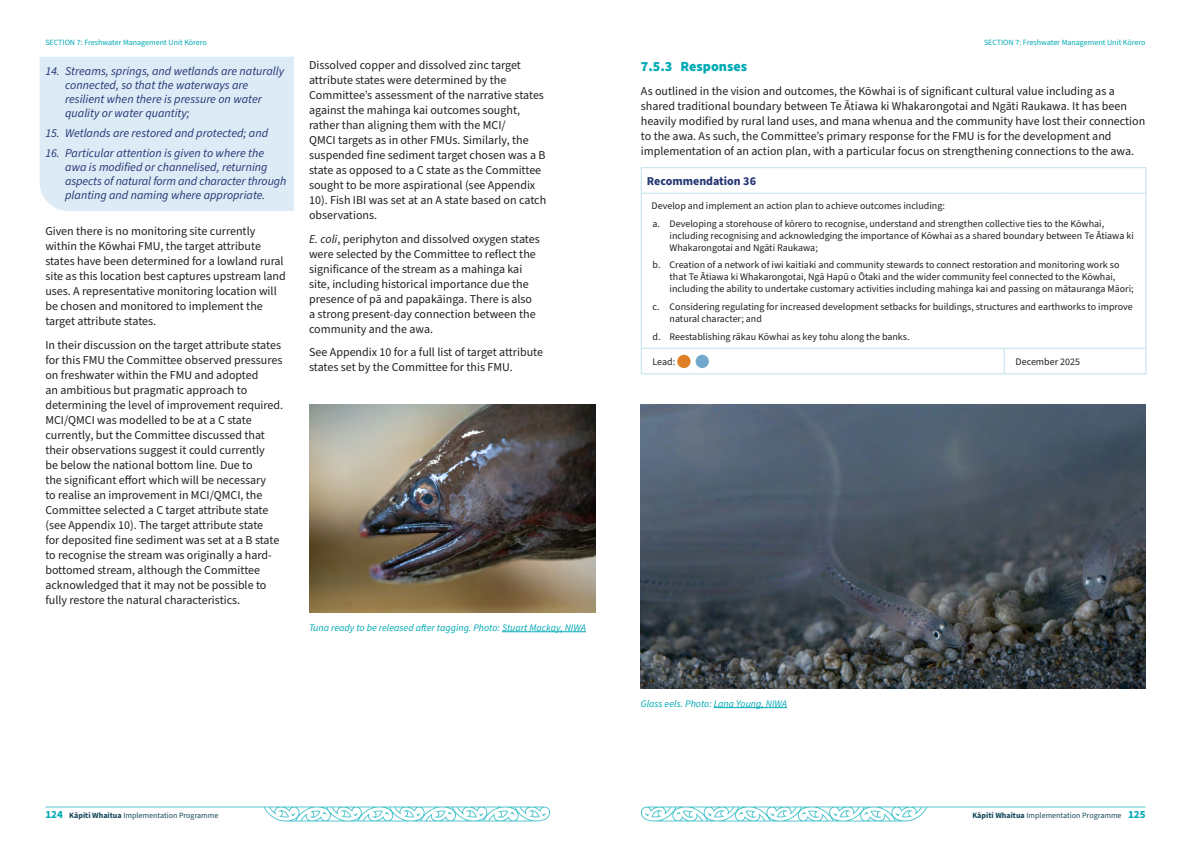
<style>
.page{position:relative;width:1191px;height:842px;background:#fff}
.page>*{position:absolute;margin:0;border:0;box-sizing:border-box;transform-origin:0 0}
._09_body_sub_2{font:900 14px "Source Sans Pro";color:#00aab5}
.Body_Copy_01{font:12px/15px "Source Sans Pro";color:#231f20}
.italic_table_bullet_1{font:italic 12px/14px "Source Sans Pro";color:#243673}
.body_sub_3{font:700 12px "Source Sans Pro";color:#243673}
.table_bullets_b{font:10px/12px "Source Sans Pro";color:#231f20}
._06_figure_title{font:italic 10px "Source Sans Pro";color:#00aab5}
.Table_Copy_Graphs{font:10px "Source Sans Pro";color:#231f20}
.t1{font:8px "Source Sans Pro";color:#1a4a5b}
.t2{font:8px "Source Sans Pro";color:#00aab5}
.s1{font-style:italic}
.s2{font-weight:700;font-size:11px;color:#00aab5}
.s3{font-weight:700}
</style>
<div class="page">
<div style="left:40px;top:57px;width:254px;height:154px;background:#ddebf7"></div>
<img style="left:641px;top:404px;width:504px;height:284px">
<hr style="left:714px;top:707px;width:73px;height:1px;background:#00aab5">
<svg style="left:45px;top:806px;width:506px;height:15px"></svg>
<svg style="left:640px;top:806px;width:505px;height:15px"></svg>
<img style="left:309px;top:404px;width:286px;height:208px">
<hr style="left:502px;top:631px;width:84px;height:1px;background:#00aab5">
<svg style="left:1145px;top:168px;width:1px;height:25px"></svg>
<hr style="left:1145px;top:194px;width:1px;height:154px;background:#bbe3e8">
<hr style="left:641px;top:193px;width:363px;height:1px;background:#bbe3e8">
<hr style="left:641px;top:194px;width:1px;height:154px;background:#bbe3e8">
<hr style="left:1004px;top:193px;width:142px;height:1px;background:#bbe3e8">
<hr style="left:641px;top:348px;width:363px;height:1px;background:#bbe3e8">
<hr style="left:1004px;top:348px;width:142px;height:1px;background:#bbe3e8">
<hr style="left:641px;top:167px;width:363px;height:1px;background:#bbe3e8">
<svg style="left:641px;top:168px;width:1px;height:25px"></svg>
<hr style="left:1004px;top:167px;width:142px;height:1px;background:#bbe3e8">
<svg style="left:641px;top:349px;width:1px;height:24px"></svg>
<hr style="left:641px;top:373px;width:363px;height:1px;background:#bbe3e8">
<svg style="left:1003px;top:349px;width:1px;height:24px"></svg>
<svg style="left:1145px;top:349px;width:1px;height:24px"></svg>
<hr style="left:1004px;top:373px;width:142px;height:1px;background:#bbe3e8">
<div style="left:677px;top:355px;width:13px;height:13px;background:#de8025;border-radius:50%"></div>
<div style="left:695px;top:355px;width:14px;height:13px;background:#73a9cb;border-radius:50%"></div>
<p class="t2" style="left:45px;top:37px;width:163px">SECTION 7: Freshwater Management Unit Kōrero</p>
<p class="t2" style="left:984px;top:37px;width:163px">SECTION 7: Freshwater Management Unit Kōrero</p>
<p class="italic_table_bullet_1" style="left:65px;top:64px;width:220px;text-indent:-20px">14. Streams, springs, and wetlands are naturally connected, so that the waterways are resilient when there is pressure on water quality or water quantity;</p>
<p class="italic_table_bullet_1" style="left:45px;top:126px;width:224px">15. Wetlands are restored and protected; and</p>
<p class="italic_table_bullet_1" style="left:65px;top:146px;width:223px;text-indent:-20px">16. Particular attention is given to where the awa is modified or channelised, returning aspects of natural form and character through planting and naming where appropriate.</p>
<p class="Body_Copy_01" style="left:45px;top:224px;width:242px">Given there is no monitoring site currently within the Kōwhai FMU, the target attribute states have been determined for a lowland rural site as this location best captures upstream land uses. A representative monitoring location will be chosen and monitored to implement the target attribute states.</p>
<p class="Body_Copy_01" style="left:45px;top:337px;width:239px">In their discussion on the target attribute states for this FMU the Committee observed pressures on freshwater within the FMU and adopted<br>an ambitious but pragmatic approach to determining the level of improvement required.<br>MCI/QMCI was modelled to be at a C state currently, but the Committee discussed that their observations suggest it could currently<br>be below the national bottom line. Due to<br>the significant effort which will be necessary<br>to realise an improvement in MCI/QMCI, the Committee selected a C target attribute state (see Appendix 10). The target attribute state<br>for deposited fine sediment was set at a B state to recognise the stream was originally a hard&shy;bottomed stream, although the Committee acknowledged that it may not be possible to fully restore the natural characteristics.</p>
<p class="_06_figure_title" style="left:309px;top:621px;width:278px">Tuna ready to be released after tagging. Photo: Stuart Mackay, NIWA</p>
<p class="Body_Copy_01" style="left:309px;top:58px;width:239px">Dissolved copper and dissolved zinc target attribute states were determined by the Committee’s assessment of the narrative states against the mahinga kai outcomes sought, rather than aligning them with the MCI/<br>QMCI targets as in other FMUs. Similarly, the suspended fine sediment target chosen was a B state as opposed to a C state as the Committee sought to be more aspirational (see Appendix 10). Fish IBI was set at an A state based on catch observations.</p>
<p class="Body_Copy_01" style="left:309px;top:231px;width:232px"><span class="s1">E. coli</span>, periphyton and dissolved oxygen states were selected by the Committee to reflect the significance of the stream as a mahinga kai site, including historical importance due the presence of pā and papakāinga. There is also a strong present-day connection between the community and the awa.</p>
<p class="Body_Copy_01" style="left:309px;top:345px;width:235px">See Appendix 10 for a full list of target attribute states set by the Committee for this FMU.</p>
<p class="_09_body_sub_2" style="left:641px;top:57px;width:108px">7.5.3 Responses</p>
<p class="Body_Copy_01" style="left:641px;top:84px;width:506px">As outlined in the vision and outcomes, the Kōwhai is of significant cultural value including as a shared traditional boundary between Te Ātiawa ki Whakarongotai and Ngāti Raukawa. It has been heavily modified by rural land uses, and mana whenua and the community have lost their connection to the awa. As such, the Committee’s primary response for the FMU is for the development and implementation of an action plan, with a particular focus on strengthening connections to the awa.</p>
<p class="body_sub_3" style="left:647px;top:173px;width:111px">Recommendation 36</p>
<p class="table_bullets_b" style="left:651px;top:200px;width:295px">Develop and implement an action plan to achieve outcomes including:</p>
<p class="table_bullets_b" style="left:669px;top:218px;width:466px;text-indent:-17px">a. Developing a storehouse of kōrero to recognise, understand and strengthen collective ties to the Kōwhai, including recognising and acknowledging the importance of Kōwhai as a shared boundary between Te Ātiawa ki<br>Whakarongotai and Ngāti Raukawa;</p>
<p class="table_bullets_b" style="left:669px;top:259px;width:465px;text-indent:-17px">b. Creation of a network of iwi kaitiaki and community stewards to connect restoration and monitoring work so that Te Ātiawa ki Whakarongotai, Ngā Hapū o Ōtaki and the wider community feel connected to the Kōwhai, including the ability to undertake customary activities including mahinga kai and passing on mātauranga Māori;</p>
<p class="table_bullets_b" style="left:669px;top:301px;width:465px;text-indent:-17px">c. Considering regulating for increased development setbacks for buildings, structures and earthworks to improve natural character; and</p>
<p class="table_bullets_b" style="left:652px;top:331px;width:258px">d. Reestablishing rākau Kōwhai as key tohu along the banks.</p>
<p class="Table_Copy_Graphs" style="left:652px;top:355px;width:24px">Lead:</p>
<p class="Table_Copy_Graphs" style="left:1015px;top:355px;width:66px">December 2025</p>
<p class="_06_figure_title" style="left:641px;top:697px;width:148px">Glass eels. Photo: Lana Young, NIWA</p>
<p class="t1" style="left:45px;top:810px;width:175px"><span class="s2">124</span> <span class="s3">Kāpiti Whaitua</span> Implementation Programme</p>
<p class="t1" style="left:972px;top:810px;width:175px"><span class="s3">Kāpiti Whaitua</span> Implementation Programme <span class="s2">125</span></p>
</div>
